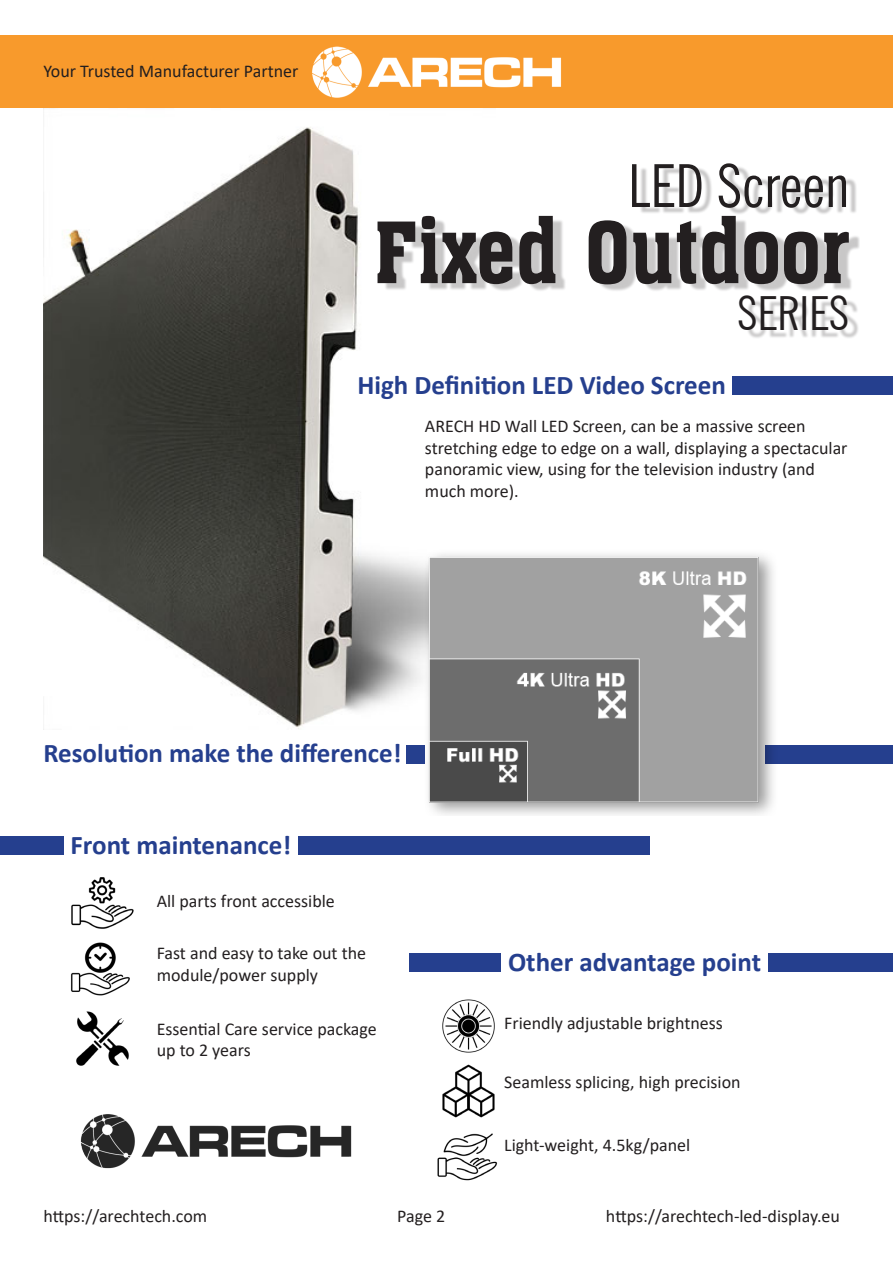
<style>
.page{position:relative;width:893px;height:1263px;background:#fff}
.page>*{position:absolute;margin:0;border:0;box-sizing:border-box;transform-origin:0 0}
.t1{font:84.6px "a Assuan Nr";color:#231f20}
.t2{font:condensed 59.25px "News Gothic BT";color:#231f20}
.t3{font:condensed 47.1px "News Gothic BT";color:#231f20}
.t4{font:700 27px "Calibri";color:#253f8e}
.t5{font:18px/21.6px "Calibri";color:#231f20}
</style>
<div class="page">
<div style="left:1px;top:36px;width:892px;height:72px;background:#f89a2c"></div>
<img style="left:312px;top:46px;width:250px;height:52px">
<img style="left:44px;top:108px;width:378px;height:621px">
<div style="left:733px;top:376px;width:160px;height:18px;background:#253f8e"></div>
<div style="left:765px;top:745px;width:128px;height:18px;background:#253f8e"></div>
<div style="left:0;top:836px;width:63px;height:19px;background:#253f8e"></div>
<div style="left:409px;top:953px;width:92px;height:18px;background:#253f8e"></div>
<div style="left:299px;top:836px;width:351px;height:19px;background:#253f8e"></div>
<div style="left:769px;top:953px;width:124px;height:18px;background:#253f8e"></div>
<div style="left:407px;top:745px;width:18px;height:18px;background:#253f8e"></div>
<div style="left:384px;top:167px;width:476px;height:172px;background:#231f20;opacity:.25"></div>
<img style="left:422px;top:554px;width:357px;height:261px">
<img style="left:76px;top:1011px;width:53px;height:55px">
<img style="left:437px;top:999px;width:60px;height:182px">
<img style="left:71px;top:877px;width:63px;height:52px">
<img style="left:71px;top:942px;width:59px;height:54px">
<img style="left:80px;top:1114px;width:272px;height:55px">
<p class="t5" style="left:44px;top:60px;width:256px">Your Trusted Manufacturer Partner</p>
<p class="t2" style="left:628px;top:150px;width:223px">LED Screen</p>
<p class="t1" style="left:374px;top:207px;width:477px">Fixed Outdoor</p>
<p class="t3" style="left:737px;top:285px;width:114px">SERIES</p>
<p class="t4" style="left:357px;top:365px;width:370px">High Definition LED Video Screen</p>
<p class="t5" style="left:425px;top:415px;width:424px">ARECH HD Wall LED Screen, can be a massive screen stretching edge to edge on a wall, displaying a spectacular panoramic view, using for the television industry (and much more).</p>
<p class="t4" style="left:44px;top:734px;width:359px">Resolution make the difference!</p>
<p class="t4" style="left:70px;top:826px;width:222px">Front maintenance!</p>
<p class="t5" style="left:157px;top:889px;width:180px">All parts front accessible</p>
<p class="t5" style="left:157px;top:942px;width:211px">Fast and easy to take out the module/power supply</p>
<p class="t5" style="left:157px;top:1017px;width:222px">Essential Care service package up to 2 years</p>
<p class="t4" style="left:508px;top:943px;width:255px">Other advantage point</p>
<p class="t5" style="left:504px;top:1012px;width:220px">Friendly adjustable brightness</p>
<p class="t5" style="left:504px;top:1071px;width:238px">Seamless splicing, high precision</p>
<p class="t5" style="left:504px;top:1134px;width:188px">Light-weight, 4.5kg/panel</p>
<p class="t5" style="left:44px;top:1205px;width:165px">https://arechtech.com</p>
<p class="t5" style="left:606px;top:1205px;width:236px">https://arechtech-led-display.eu</p>
<p class="t5" style="left:397px;top:1205px;width:50px">Page 2</p>
</div>
